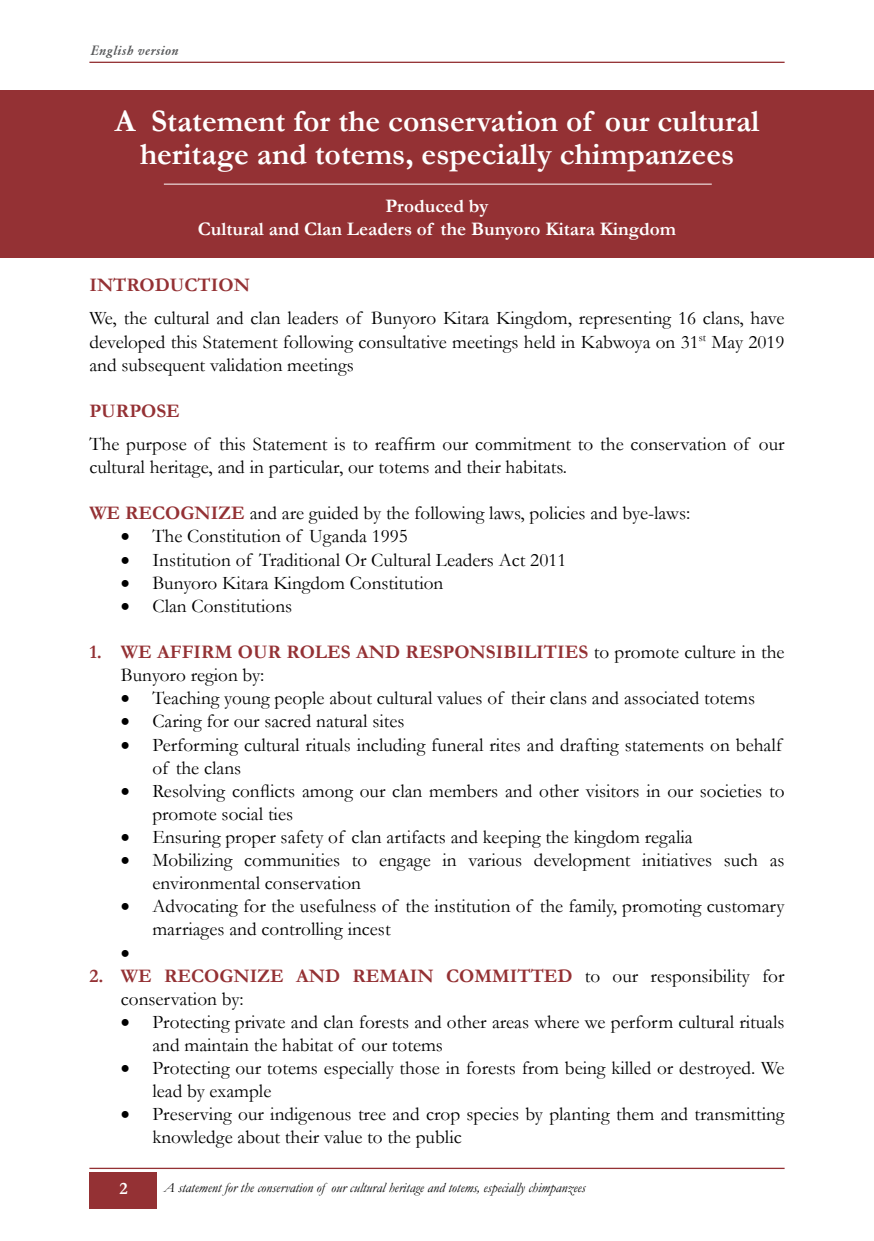
<style>
.page{position:relative;width:874px;height:1241px;background:#fff}
.page>*{position:absolute;margin:0;border:0;box-sizing:border-box;transform-origin:0 0}
.t1{font:700 31.5px/33.2px "Garamond";color:#fff;text-align:center}
.t2{font:19.25px/23.1px "Garamond";color:#000}
.t3{font:700 19.25px/23.1px "Garamond";color:#943134}
.t4{font:700 19.25px/23.1px "Garamond";color:#fff;text-align:center}
.t5{font:19.25px "Symbol";color:#000}
.t6{font:700 17.5px "Garamond";color:#fff}
.t7{font:italic 14px "Garamond";color:#000}
.t8{font:italic 500 14px "Garamond";color:#58595b}
.s1{font-weight:700;color:#943134}
.s2{font-weight:400;color:#000}
</style>
<div class="page">
<div style="left:89px;top:1171px;width:68px;height:37px;background:#943134"></div>
<hr style="left:89px;top:1167px;width:695px;height:1px;background:#943134">
<hr style="left:89px;top:62px;width:695px;height:1px;background:#943134">
<div style="left:1px;top:90px;width:872px;height:167px;background:#943134"></div>
<hr style="left:164px;top:184px;width:547px;height:1px;background:#fff">
<p class="t8" style="left:91px;top:42px;width:90px">English version</p>
<h1 class="t1" style="left:115px;top:104px;width:645px">A Statement for the conservation of our cultural heritage and totems, especially chimpanzees</h1>
<p class="t4" style="left:198px;top:194px;width:479px">Produced by<br>Cultural and Clan Leaders of the Bunyoro Kitara Kingdom</p>
<p class="t3" style="left:89px;top:274px;width:162px">INTRODUCTION</p>
<p class="t2" style="left:89px;top:306px;width:696px;text-align:justify">We, the cultural and clan leaders of Bunyoro Kitara Kingdom, representing 16 clans, have developed this Statement following consultative meetings held in Kabwoya on 31<sup>st</sup> May 2019 and subsequent validation meetings</p>
<p class="t3" style="left:89px;top:399px;width:92px">PURPOSE</p>
<p class="t2" style="left:89px;top:432px;width:696px">The purpose of this Statement is to reaffirm our commitment to the conservation of our cultural heritage, and in particular, our totems and their habitats.</p>
<p class="t2" style="left:89px;top:501px;width:602px"><span class="s1">WE RECOGNIZE</span> and are guided by the following laws, policies and bye-laws:</p>
<p class="t2" style="left:121px;top:524px;width:288px">• The Constitution of Uganda 1995</p>
<p class="t2" style="left:121px;top:547px;width:447px">• Institution of Traditional Or Cultural Leaders Act 2011</p>
<p class="t2" style="left:121px;top:570px;width:324px">• Bunyoro Kitara Kingdom Constitution</p>
<p class="t2" style="left:121px;top:593px;width:173px">• Clan Constitutions</p>
<p class="t3" style="left:121px;top:640px;width:664px;text-indent:-31px">1. WE AFFIRM OUR ROLES AND RESPONSIBILITIES <span class="s2">to promote culture in the<br>Bunyoro region by:</span></p>
<p class="t2" style="left:121px;top:686px;width:635px">• Teaching young people about cultural values of their clans and associated totems</p>
<p class="t2" style="left:121px;top:709px;width:285px">• Caring for our sacred natural sites</p>
<p class="t2" style="left:152px;top:732px;width:630px;text-indent:-31px">• Performing cultural rituals including funeral rites and drafting statements on behalf of the clans</p>
<p class="t2" style="left:152px;top:778px;width:633px;text-indent:-31px">• Resolving conflicts among our clan members and other visitors in our societies to promote social ties</p>
<p class="t2" style="left:121px;top:824px;width:573px">• Ensuring proper safety of clan artifacts and keeping the kingdom regalia</p>
<p class="t2" style="left:152px;top:847px;width:633px;text-indent:-31px">• Mobilizing communities to engage in various development initiatives such as environmental conservation</p>
<p class="t2" style="left:152px;top:894px;width:633px;text-indent:-31px">• Advocating for the usefulness of the institution of the family, promoting customary marriages and controlling incest</p>
<p class="t5" style="left:121px;top:939px;width:10px">•</p>
<p class="t2" style="left:121px;top:963px;width:664px;text-indent:-31px"><span class="s1">2. WE RECOGNIZE AND REMAIN COMMITTED</span> to our responsibility for conservation by:</p>
<p class="t2" style="left:152px;top:1009px;width:633px;text-indent:-31px">• Protecting private and clan forests and other areas where we perform cultural rituals and maintain the habitat of our totems</p>
<p class="t2" style="left:152px;top:1055px;width:633px;text-indent:-31px">• Protecting our totems especially those in forests from being killed or destroyed. We lead by example</p>
<p class="t2" style="left:152px;top:1102px;width:633px;text-indent:-31px">• Preserving our indigenous tree and crop species by planting them and transmitting knowledge about their value to the public</p>
<p class="t6" style="left:119px;top:1176px;width:10px">2</p>
<p class="t7" style="left:164px;top:1177px;width:423px">A statement for the conservation of our cultural heritage and totems, especially chimpanzees</p>
</div>
